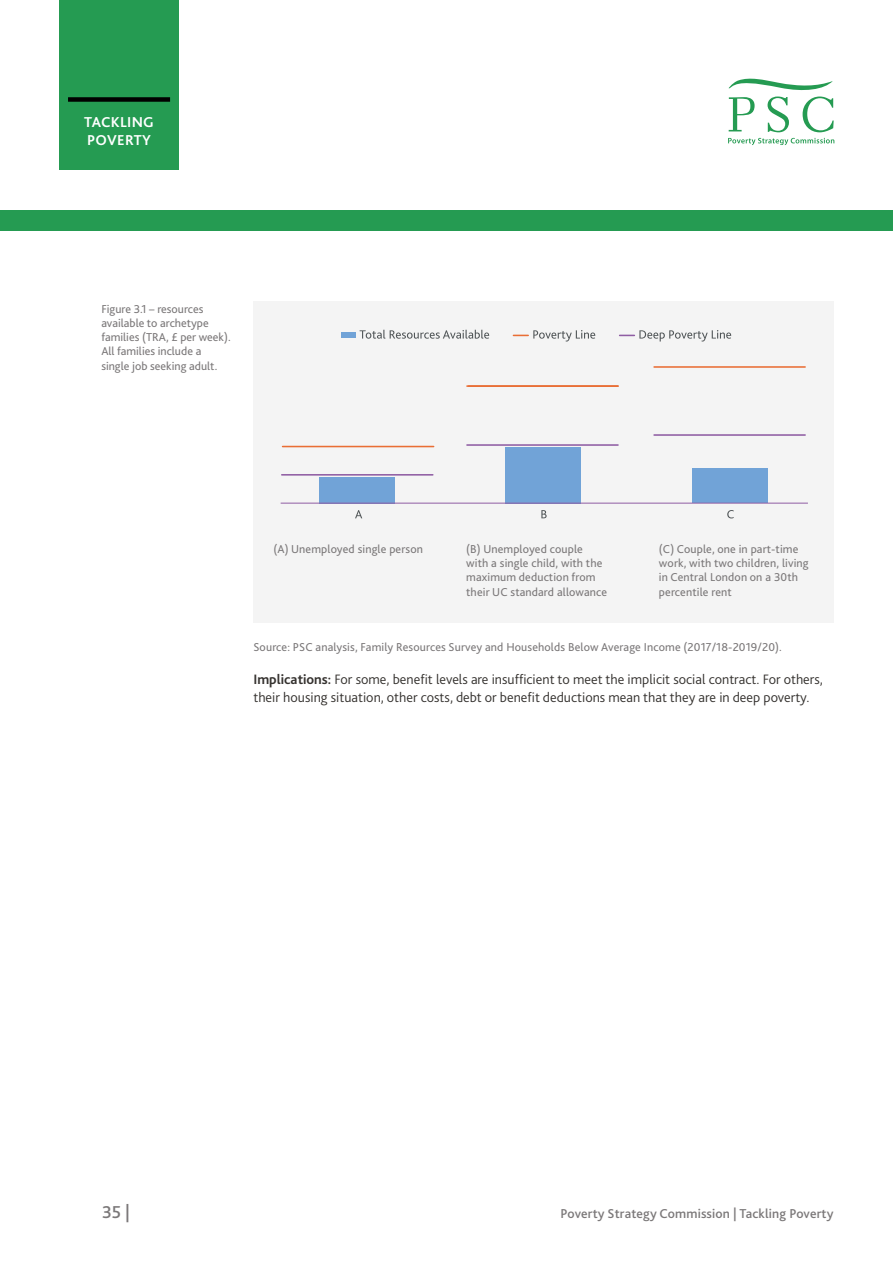
<style>
.page{position:relative;width:893px;height:1263px;background:#fff}
.page>*{position:absolute;margin:0;border:0;box-sizing:border-box;transform-origin:0 0}
.t1{font:500 18px "Bliss 2";color:#7b7879}
.t2{font:700 15px/18px "Bliss 2";letter-spacing:.02em;color:#fff}
.Body_9_5_bullets{font:300 14.25px/18px "Bliss 2";color:#35322f}
.t3{font:500 13.5px "Bliss 2";letter-spacing:.01em;color:#7b7879}
.Image_caption{font:12px/14.2px "Bliss 2";letter-spacing:.01em;color:#7b7879}
.s1{font-weight:700}
</style>
<div class="page">
<div style="left:0;top:210px;width:893px;height:21px;background:#259b52"></div>
<div style="left:60px;top:0;width:119px;height:170px;background:#259b52"></div>
<div style="left:68px;top:97px;width:102px;height:5px;background:#000"></div>
<svg style="left:728px;top:138px;width:106px;height:7px"></svg>
<svg style="left:728px;top:78px;width:106px;height:54px"></svg>
<div style="left:253px;top:302px;width:580px;height:321px;background:#f4f4f4"></div>
<svg style="left:360px;top:330px;width:129px;height:9px"></svg>
<svg style="left:513px;top:330px;width:82px;height:11px"></svg>
<svg style="left:620px;top:330px;width:111px;height:11px"></svg>
<div style="left:341px;top:333px;width:15px;height:5px;background:#71a3d7"></div>
<div style="left:320px;top:477px;width:75px;height:26px;background:#71a3d7"></div>
<div style="left:505px;top:447px;width:76px;height:56px;background:#71a3d7"></div>
<div style="left:692px;top:469px;width:75px;height:34px;background:#71a3d7"></div>
<svg style="left:355px;top:510px;width:7px;height:8px"></svg>
<svg style="left:541px;top:510px;width:6px;height:8px"></svg>
<svg style="left:727px;top:510px;width:7px;height:8px"></svg>
<hr style="left:282px;top:474px;width:151px;height:2px;background:#8f5da3">
<hr style="left:467px;top:444px;width:151px;height:2px;background:#8f5da3">
<hr style="left:467px;top:385px;width:151px;height:2px;background:#e96e35">
<hr style="left:654px;top:434px;width:151px;height:2px;background:#8f5da3">
<hr style="left:654px;top:366px;width:151px;height:2px;background:#e96e35">
<hr style="left:283px;top:446px;width:151px;height:1px;background:#e96e35">
<hr style="left:281px;top:503px;width:527px;height:1px;background:#8f5da3">
<p class="t2" style="left:84px;top:113px;width:71px">TACKLING<br>POVERTY</p>
<p class="Image_caption" style="left:101px;top:301px;width:131px">Figure 3.1 – resources available to archetype families (TRA, £ per week).<br>All families include a single job seeking adult.</p>
<p class="Image_caption" style="left:273px;top:541px;width:151px">(A) Unemployed single person</p>
<p class="Image_caption" style="left:466px;top:541px;width:143px">(B) Unemployed couple with a single child, with the maximum deduction from their UC standard allowance</p>
<p class="Image_caption" style="left:659px;top:541px;width:151px">(C) Couple, one in part-time work, with two children, living in Central London on a 30th percentile rent</p>
<p class="Image_caption" style="left:253px;top:639px;width:530px">Source: PSC analysis, Family Resources Survey and Households Below Average Income (2017/18-2019/20).</p>
<p class="Body_9_5_bullets" style="left:253px;top:669px;width:571px"><span class="s1">Implications:</span> For some, benefit levels are insufficient to meet the implicit social contract. For others, their housing situation, other costs, debt or benefit deductions mean that they are in deep poverty.</p>
<h1 class="t1" style="left:102px;top:1201px;width:30px">35 |</h1>
<p class="t3" style="left:561px;top:1205px;width:274px">Poverty Strategy Commission | Tackling Poverty</p>
</div>
